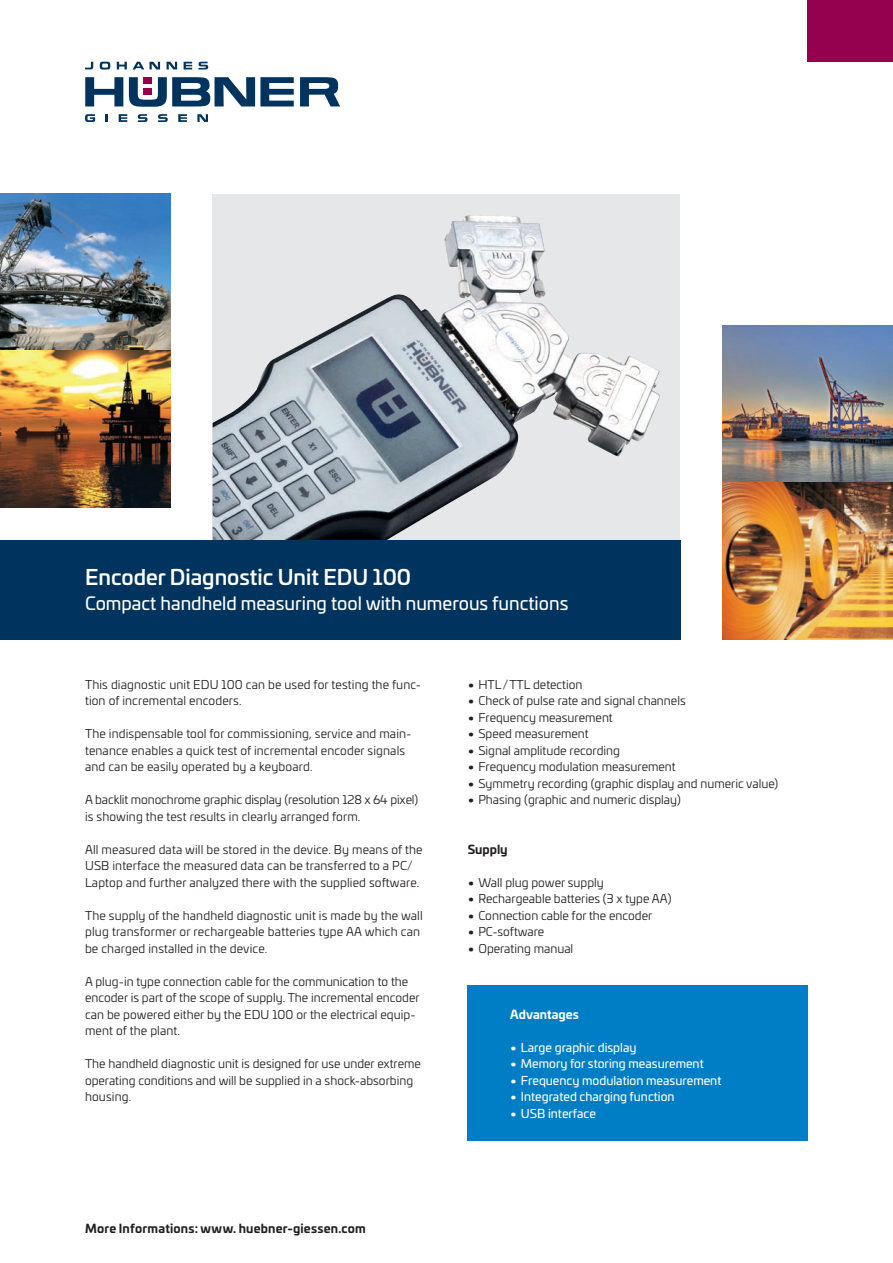
<style>
.page{position:relative;width:893px;height:1263px;background:#fff}
.page>*{position:absolute;margin:0;border:0;box-sizing:border-box;transform-origin:0 0}
.t1{font:500 21px "Univia Pro";color:#fff}
.t2{font:18px "Univia Pro";color:#fff}
.t3{font:12px/16.5px "Univia Pro";color:#231f20}
.t4{font:12px "Univia Pro";color:#fff}
.t5{font:700 12px "Univia Pro";letter-spacing:.015em;color:#231f20}
.t6{font:700 12px "Univia Pro";color:#fff}
.s1{font-weight:700}
</style>
<div class="page">
<div style="left:213px;top:194px;width:467px;height:355px;background:#e6e7e9"></div>
<svg style="left:85px;top:77px;width:38px;height:29px"></svg>
<svg style="left:300px;top:77px;width:40px;height:29px"></svg>
<svg style="left:129px;top:77px;width:165px;height:30px"></svg>
<svg style="left:100px;top:62px;width:10px;height:8px"></svg>
<svg style="left:117px;top:62px;width:10px;height:7px"></svg>
<svg style="left:133px;top:62px;width:27px;height:7px"></svg>
<svg style="left:167px;top:62px;width:10px;height:7px"></svg>
<svg style="left:184px;top:62px;width:8px;height:7px"></svg>
<svg style="left:199px;top:62px;width:9px;height:8px"></svg>
<svg style="left:85px;top:62px;width:8px;height:7px"></svg>
<div style="left:143px;top:77px;width:9px;height:7px;background:#96014d"></div>
<div style="left:143px;top:88px;width:9px;height:7px;background:#96014d"></div>
<svg style="left:158px;top:114px;width:10px;height:8px"></svg>
<svg style="left:138px;top:114px;width:9px;height:8px"></svg>
<svg style="left:119px;top:114px;width:8px;height:8px"></svg>
<svg style="left:178px;top:114px;width:9px;height:8px"></svg>
<svg style="left:197px;top:114px;width:11px;height:8px"></svg>
<svg style="left:106px;top:114px;width:2px;height:8px"></svg>
<svg style="left:85px;top:114px;width:10px;height:8px"></svg>
<div style="left:808px;top:0;width:85px;height:62px;background:#96014d"></div>
<div style="left:468px;top:986px;width:340px;height:155px;background:#007ec5"></div>
<img style="left:723px;top:326px;width:170px;height:313px">
<img style="left:0;top:194px;width:170px;height:313px">
<img style="left:213px;top:215px;width:447px;height:325px">
<div style="left:0;top:540px;width:680px;height:99px;background:#00335d"></div>
<h1 class="t1" style="left:85px;top:561px;width:328px">Encoder Diagnostic Unit EDU 100</h1>
<h2 class="t2" style="left:85px;top:590px;width:485px">Compact handheld measuring tool with numerous functions</h2>
<p class="t3" style="left:85px;top:675px;width:337px">This diagnostic unit EDU 100 can be used for testing the func&shy;tion of incremental encoders.</p>
<p class="t3" style="left:85px;top:725px;width:328px">The indispensable tool for commissioning, service and main&shy;tenance enables a quick test of incremental encoder signals and can be easily operated by a keyboard.</p>
<p class="t3" style="left:85px;top:791px;width:335px">A backlit monochrome graphic display (resolution 128 x 64 pixel) is showing the test results in clearly arranged form.</p>
<p class="t3" style="left:85px;top:840px;width:339px">All measured data will be stored in the device. By means of the<br>USB interface the measured data can be transferred to a PC/<br>Laptop and further analyzed there with the supplied software.</p>
<p class="t3" style="left:85px;top:906px;width:339px">The supply of the handheld diagnostic unit is made by the wall plug transformer or rechargeable batteries type AA which can be charged installed in the device.</p>
<p class="t3" style="left:85px;top:972px;width:336px">A plug-in type connection cable for the communication to the encoder is part of the scope of supply. The incremental encoder can be powered either by the EDU 100 or the electrical equip&shy;ment of the plant.</p>
<p class="t3" style="left:85px;top:1055px;width:337px">The handheld diagnostic unit is designed for use under extreme operating conditions and will be supplied in a shock-absorbing housing.</p>
<p class="t5" style="left:85px;top:1219px;width:282px">More Informations: www. huebner-giessen.com</p>
<p class="t3" style="left:468px;top:675px;width:116px"><span class="s1">•</span> HTL/TTL detection</p>
<p class="t3" style="left:468px;top:692px;width:219px"><span class="s1">•</span> Check of pulse rate and signal channels</p>
<p class="t3" style="left:468px;top:708px;width:147px"><span class="s1">•</span> Frequency measurement</p>
<p class="t3" style="left:468px;top:725px;width:123px"><span class="s1">•</span> Speed measurement</p>
<p class="t3" style="left:468px;top:741px;width:154px"><span class="s1">•</span> Signal amplitude recording</p>
<p class="t3" style="left:468px;top:758px;width:209px"><span class="s1">•</span> Frequency modulation measurement</p>
<p class="t3" style="left:468px;top:774px;width:312px"><span class="s1">•</span> Symmetry recording (graphic display and numeric value)</p>
<p class="t3" style="left:468px;top:791px;width:215px"><span class="s1">•</span> Phasing (graphic and numeric display)</p>
<p class="t5" style="left:468px;top:840px;width:41px">Supply</p>
<p class="t3" style="left:468px;top:873px;width:138px"><span class="s1">•</span> Wall plug power supply</p>
<p class="t3" style="left:468px;top:890px;width:205px"><span class="s1">•</span> Rechargeable batteries (3 x type AA)</p>
<p class="t3" style="left:468px;top:906px;width:186px"><span class="s1">•</span> Connection cable for the encoder</p>
<p class="t3" style="left:468px;top:923px;width:78px"><span class="s1">•</span> PC-software</p>
<p class="t3" style="left:468px;top:939px;width:107px"><span class="s1">•</span> Operating manual</p>
<p class="t6" style="left:510px;top:1005px;width:70px">Advantages</p>
<p class="t4" style="left:510px;top:1038px;width:128px"><span class="s1">•</span> Large graphic display</p>
<p class="t4" style="left:510px;top:1055px;width:195px"><span class="s1">•</span> Memory for storing measurement</p>
<p class="t4" style="left:510px;top:1071px;width:213px"><span class="s1">•</span> Frequency modulation measurement</p>
<p class="t4" style="left:510px;top:1088px;width:166px"><span class="s1">•</span> Integrated charging function</p>
<p class="t4" style="left:510px;top:1104px;width:87px"><span class="s1">•</span> USB interface</p>
</div>
